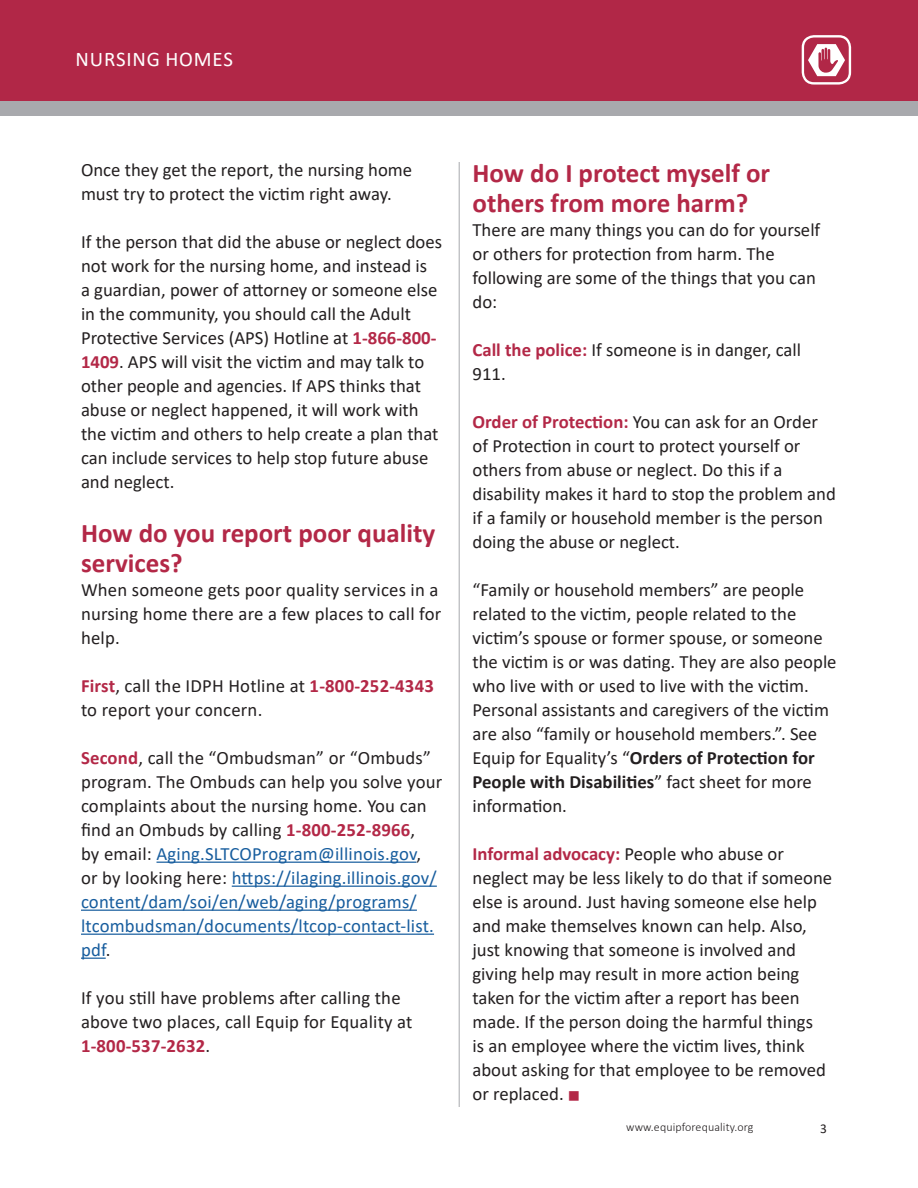
<style>
.page{position:relative;width:918px;height:1188px;background:#fff}
.page>*{position:absolute;margin:0;border:0;box-sizing:border-box;transform-origin:0 0}
.t1{font:700 27px/30px "Calibri";color:#b32847}
.t2{font:20.85px "Calibri";letter-spacing:.04em;color:#fff}
.t3{font:18.75px/24px "Calibri";color:#231f20}
.t4{font:13.35px "Calibri";color:#231f20}
.t5{font:300 12px "Calibri";letter-spacing:.01em;color:#231f20}
.s1{font-weight:700;color:#b32847}
.s2{color:#175d9e}
.s3{font-weight:700}
.s4{color:#b32847}
</style>
<div class="page">
<div style="left:0;top:0;width:918px;height:101px;background:#b12747"></div>
<div style="left:0;top:101px;width:918px;height:14px;background:#a8a9ad"></div>
<svg style="left:802px;top:35px;width:49px;height:50px"></svg>
<hr style="left:459px;top:162px;width:1px;height:945px;background:#a8a9ad">
<hr style="left:157px;top:862px;width:259px;height:1px;background:#175d9e">
<hr style="left:232px;top:886px;width:205px;height:1px;background:#175d9e">
<hr style="left:81px;top:910px;width:336px;height:1px;background:#175d9e">
<hr style="left:81px;top:934px;width:353px;height:1px;background:#175d9e">
<svg style="left:81px;top:958px;width:25px;height:1px"></svg>
<p class="t2" style="left:76px;top:45px;width:159px">NURSING HOMES</p>
<p class="t3" style="left:81px;top:157px;width:333px">Once they get the report, the nursing home must try to protect the victim right away.</p>
<p class="t3" style="left:81px;top:229px;width:363px">If the person that did the abuse or neglect does not work for the nursing home, and instead is<br>a guardian, power of attorney or someone else in the community, you should call the Adult Protective Services (APS) Hotline at <span class="s1">1-866-800- 1409</span>. APS will visit the victim and may talk to other people and agencies. If APS thinks that abuse or neglect happened, it will work with the victim and others to help create a plan that can include services to help stop future abuse and neglect.</p>
<h1 class="t1" style="left:81px;top:518px;width:356px">How do you report poor quality services?</h1>
<p class="t3" style="left:81px;top:577px;width:362px">When someone gets poor quality services in a nursing home there are a few places to call for help.</p>
<p class="t3" style="left:81px;top:673px;width:354px"><span class="s1">First</span>, call the IDPH Hotline at <span class="s1">1-800-252-4343 </span>to report your concern.</p>
<p class="t3" style="left:81px;top:745px;width:363px"><span class="s1">Second</span>, call the “Ombudsman” or “Ombuds” program. The Ombuds can help you solve your complaints about the nursing home. You can find an Ombuds by calling <span class="s1">1-800-252-8966</span>,<br>by email: <span class="s2">Aging.SLTCOProgram@illinois.gov</span>, or by looking here: <span class="s2">https://ilaging.illinois.gov/ content/dam/soi/en/web/aging/programs/ ltcombudsman/documents/ltcop-contact-list. pdf</span>.</p>
<p class="t3" style="left:81px;top:985px;width:333px">If you still have problems after calling the above two places, call Equip for Equality at<br><span class="s1">1-800-537-2632</span>.</p>
<h1 class="t1" style="left:472px;top:158px;width:299px">How do I protect myself or others from more harm?</h1>
<p class="t3" style="left:472px;top:218px;width:349px">There are many things you can do for yourself or others for protection from harm. The following are some of the things that you can do:</p>
<p class="t3" style="left:472px;top:338px;width:330px"><span class="s1">Call the police:</span> If someone is in danger, call<br>911.</p>
<p class="t3" style="left:472px;top:410px;width:365px"><span class="s1">Order of Protection:</span> You can ask for an Order of Protection in court to protect yourself or others from abuse or neglect. Do this if a disability makes it hard to stop the problem and if a family or household member is the person doing the abuse or neglect.</p>
<p class="t3" style="left:472px;top:578px;width:366px">“Family or household members” are people related to the victim, people related to the victim’s spouse or former spouse, or someone the victim is or was dating. They are also people who live with or used to live with the victim.<br>Personal assistants and caregivers of the victim are also “family or household members.”. See Equip for Equality’s “<span class="s3">Orders of Protection for People with Disabilities</span>” fact sheet for more information.</p>
<p class="t3" style="left:472px;top:842px;width:361px"><span class="s1">Informal advocacy:</span> People who abuse or neglect may be less likely to do that if someone else is around. Just having someone else help and make themselves known can help. Also, just knowing that someone is involved and giving help may result in more action being taken for the victim after a report has been made. If the person doing the harmful things<br>is an employee where the victim lives, think about asking for that employee to be removed or replaced. <span class="s4">■</span></p>
<p class="t5" style="left:626px;top:1120px;width:129px">www.equipforequality.org</p>
<p class="t4" style="left:820px;top:1119px;width:8px">3</p>
</div>
